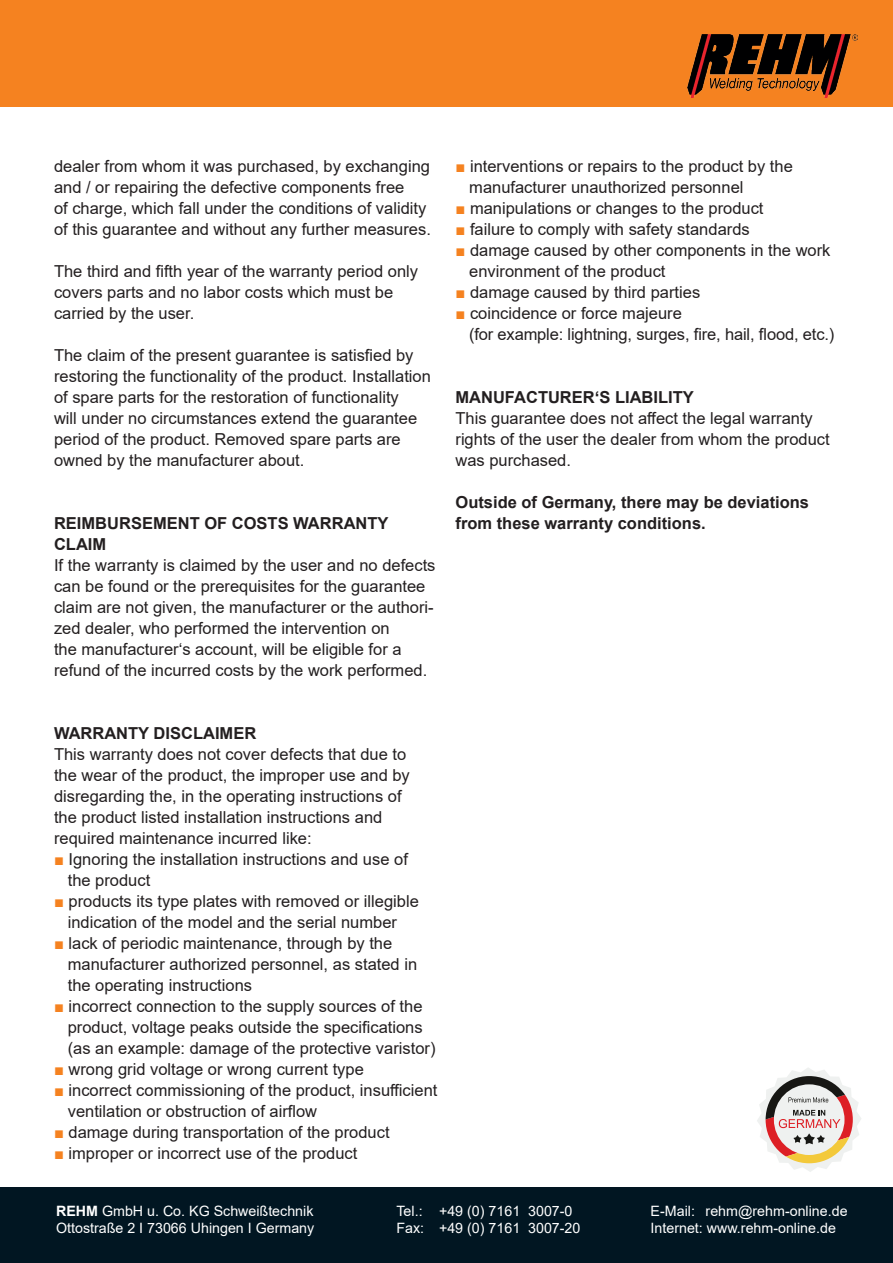
<style>
.page{position:relative;width:893px;height:1263px;background:#fff}
.page>*{position:absolute;margin:0;border:0;box-sizing:border-box;transform-origin:0 0}
.t1{font:16.5px/21px "Arial";color:#231f20}
.t2{font:700 16.5px/21px "Arial";color:#231f20}
.t3{font:14.25px/17.1px "Arial";color:#fff}
.s1{color:#f58220}
.s2{font-weight:700}
</style>
<div class="page">
<div style="left:0;top:1188px;width:893px;height:75px;background:#011622"></div>
<div style="left:0;top:0;width:893px;height:106px;background:#f58220"></div>
<img style="left:688px;top:35px;width:169px;height:63px">
<svg style="left:757px;top:1068px;width:104px;height:104px"></svg>
<p class="t1" style="left:54px;top:155px;width:378px">dealer from whom it was purchased, by exchanging and / or repairing the defective components free<br>of charge, which fall under the conditions of validity of this guarantee and without any further measures.</p>
<p class="t1" style="left:54px;top:261px;width:366px">The third and fifth year of the warranty period only covers parts and no labor costs which must be carried by the user.</p>
<p class="t1" style="left:54px;top:345px;width:378px">The claim of the present guarantee is satisfied by restoring the functionality of the product. Installation of spare parts for the restoration of functionality<br>will under no circumstances extend the guarantee period of the product. Removed spare parts are owned by the manufacturer about.</p>
<p class="t2" style="left:54px;top:513px;width:336px">REIMBURSEMENT OF COSTS WARRANTY<br>CLAIM</p>
<p class="t1" style="left:54px;top:555px;width:383px">If the warranty is claimed by the user and no defects can be found or the prerequisites for the guarantee claim are not given, the manufacturer or the authori&shy;zed dealer, who performed the intervention on<br>the manufacturer‘s account, will be eligible for a refund of the incurred costs by the work performed.</p>
<p class="t1" style="left:469px;top:156px;width:325px;text-indent:-14px"><span class="s1">■</span> interventions or repairs to the product by the manufacturer unauthorized personnel</p>
<p class="t1" style="left:455px;top:198px;width:310px"><span class="s1">■</span> manipulations or changes to the product</p>
<p class="t1" style="left:455px;top:219px;width:296px"><span class="s1">■</span> failure to comply with safety standards</p>
<p class="t1" style="left:469px;top:240px;width:363px;text-indent:-14px"><span class="s1">■</span> damage caused by other components in the work environment of the product</p>
<p class="t1" style="left:455px;top:282px;width:246px"><span class="s1">■</span> damage caused by third parties</p>
<p class="t1" style="left:469px;top:303px;width:367px;text-indent:-14px"><span class="s1">■</span> coincidence or force majeure<br>(for example: lightning, surges, fire, hail, flood, etc.)</p>
<p class="t2" style="left:455px;top:387px;width:240px">MANUFACTURER‘S LIABILITY</p>
<p class="t1" style="left:455px;top:408px;width:376px">This guarantee does not affect the legal warranty rights of the user the dealer from whom the product was purchased.</p>
<p class="t2" style="left:455px;top:492px;width:355px">Outside of Germany, there may be deviations from these warranty conditions.</p>
<p class="t2" style="left:54px;top:723px;width:204px">WARRANTY DISCLAIMER</p>
<p class="t1" style="left:54px;top:744px;width:357px">This warranty does not cover defects that due to the wear of the product, the improper use and by disregarding the, in the operating instructions of the product listed installation instructions and required maintenance incurred like:</p>
<p class="t1" style="left:68px;top:849px;width:342px;text-indent:-14px"><span class="s1">■</span> Ignoring the installation instructions and use of the product</p>
<p class="t1" style="left:54px;top:891px;width:366px;text-align:center"><span class="s1">■</span> products its type plates with removed or illegible indication of the model and the serial number</p>
<p class="t1" style="left:68px;top:933px;width:351px;text-indent:-14px"><span class="s1">■</span> lack of periodic maintenance, through by the manufacturer authorized personnel, as stated in the operating instructions</p>
<p class="t1" style="left:68px;top:996px;width:369px;text-indent:-14px"><span class="s1">■</span> incorrect connection to the supply sources of the product, voltage peaks outside the specifications (as an example: damage of the protective varistor)</p>
<p class="t1" style="left:54px;top:1059px;width:311px"><span class="s1">■</span> wrong grid voltage or wrong current type</p>
<p class="t1" style="left:68px;top:1080px;width:371px;text-indent:-14px"><span class="s1">■</span> incorrect commissioning of the product, insufficient ventilation or obstruction of airflow</p>
<p class="t1" style="left:54px;top:1122px;width:337px"><span class="s1">■</span> damage during transportation of the product</p>
<p class="t1" style="left:54px;top:1143px;width:305px"><span class="s1">■</span> improper or incorrect use of the product</p>
<p class="t3" style="left:56px;top:1202px;width:260px"><span class="s2">REHM</span> GmbH u. Co. KG Schweißtechnik<br>Ottostraße 2 I 73066 Uhingen I Germany</p>
<p class="t3" style="left:397px;top:1202px;width:185px">Tel.: +49 (0) 7161 3007-0<br>Fax: +49 (0) 7161 3007-20</p>
<p class="t3" style="left:651px;top:1202px;width:198px">E-Mail: rehm@rehm-online.de<br>Internet: www.rehm-online.de</p>
</div>
